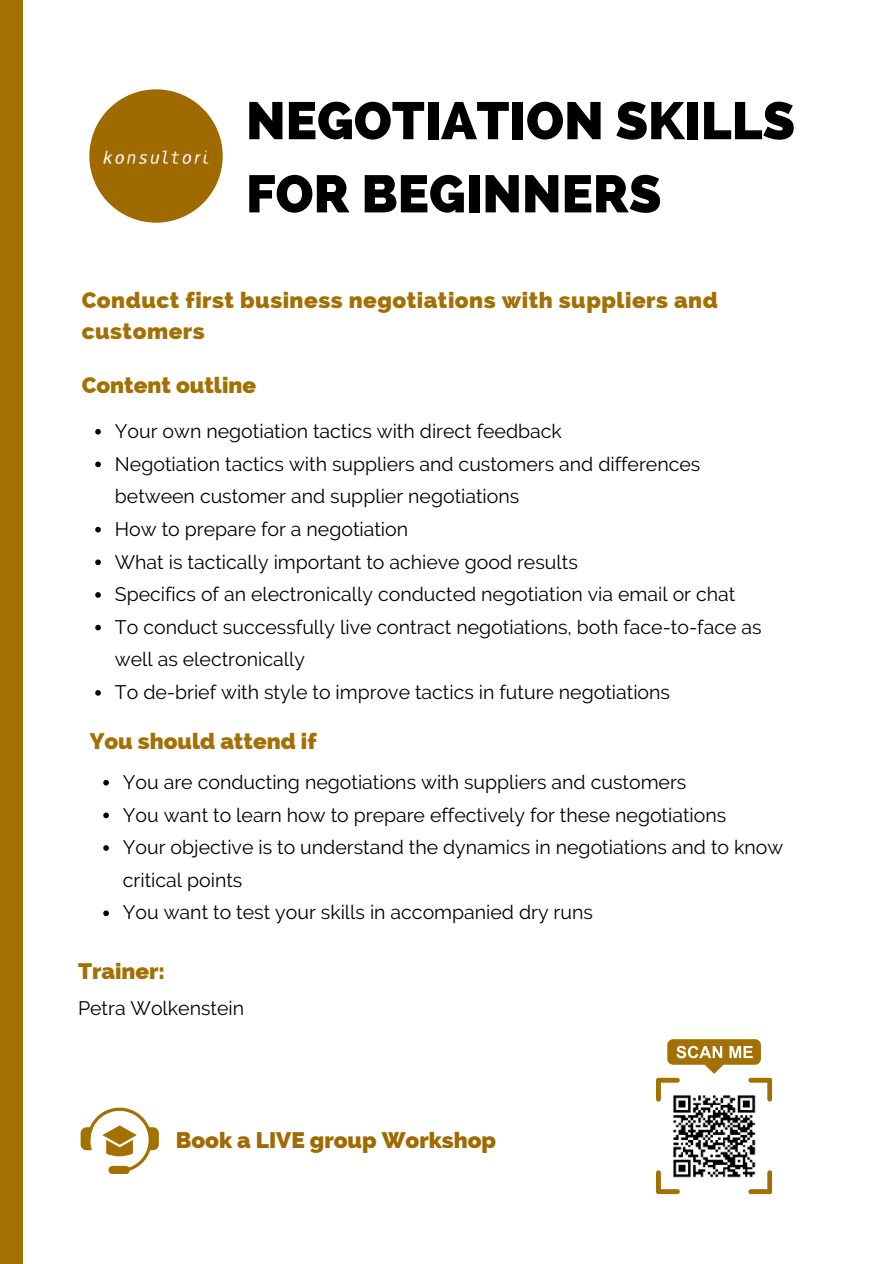
<style>
.page{position:relative;width:893px;height:1264px;background:#fff}
.page>*{position:absolute;margin:0;border:0;box-sizing:border-box;transform-origin:0 0}
.t1{font:800 52.5px/73.2px "Raleway";color:#000}
.t2{font:800 22.5px/30.3px "Raleway";letter-spacing:.025em;color:#a37003}
.t3{font:800 22.5px "Raleway";color:#a37003}
.t4{font:800 22.5px "Raleway";color:#9f6a00}
.t5{font:19.5px/32.7px "Raleway";color:#000}
</style>
<div class="page">
<div style="left:667px;top:1039px;width:93px;height:25px;background:#a37003;border-radius:6px"></div>
<svg style="left:676px;top:1045px;width:46px;height:13px"></svg>
<svg style="left:729px;top:1046px;width:23px;height:12px"></svg>
<svg style="left:704px;top:1064px;width:20px;height:9px"></svg>
<svg style="left:748px;top:1077px;width:23px;height:24px"></svg>
<svg style="left:656px;top:1077px;width:23px;height:24px"></svg>
<svg style="left:656px;top:1170px;width:23px;height:23px"></svg>
<svg style="left:748px;top:1170px;width:23px;height:23px"></svg>
<img style="left:661px;top:1083px;width:105px;height:105px">
<svg style="left:95px;top:429px;width:6px;height:5px"></svg>
<svg style="left:95px;top:461px;width:6px;height:6px"></svg>
<svg style="left:95px;top:527px;width:6px;height:5px"></svg>
<svg style="left:95px;top:559px;width:6px;height:6px"></svg>
<svg style="left:95px;top:592px;width:6px;height:5px"></svg>
<svg style="left:95px;top:624px;width:6px;height:6px"></svg>
<svg style="left:95px;top:690px;width:6px;height:5px"></svg>
<svg style="left:103px;top:780px;width:6px;height:5px"></svg>
<svg style="left:103px;top:812px;width:6px;height:6px"></svg>
<svg style="left:103px;top:845px;width:6px;height:5px"></svg>
<svg style="left:103px;top:910px;width:6px;height:6px"></svg>
<svg style="left:81px;top:1107px;width:77px;height:66px"></svg>
<div style="left:89px;top:89px;width:134px;height:134px;background:#9f6a00;border-radius:50%"></div>
<img style="left:103px;top:150px;width:106px;height:14px">
<div style="left:0;top:0;width:22px;height:1263px;background:#a37002"></div>
<h1 class="t1" style="left:246px;top:84px;width:550px">NEGOTIATION SKILLS<br>FOR BEGINNERS</h1>
<p class="t2" style="left:82px;top:285px;width:637px">Conduct first business negotiations with suppliers and customers</p>
<p class="t3" style="left:82px;top:371px;width:176px">Content outline</p>
<p class="t5" style="left:115px;top:414px;width:648px">Your own negotiation tactics with direct feedback<br>Negotiation tactics with suppliers and customers and differences between customer and supplier negotiations<br>How to prepare for a negotiation<br>What is tactically important to achieve good results<br>Specifics of an electronically conducted negotiation via email or chat To conduct successfully live contract negotiations, both face-to-face as well as electronically<br>To de-brief with style to improve tactics in future negotiations</p>
<p class="t3" style="left:90px;top:727px;width:228px">You should attend if</p>
<p class="t5" style="left:123px;top:765px;width:662px">You are conducting negotiations with suppliers and customers<br>You want to learn how to prepare effectively for these negotiations<br>Your objective is to understand the dynamics in negotiations and to know critical points<br>You want to test your skills in accompanied dry runs</p>
<p class="t3" style="left:78px;top:958px;width:88px">Trainer:</p>
<p class="t5" style="left:78px;top:991px;width:168px">Petra Wolkenstein</p>
<p class="t4" style="left:176px;top:1126px;width:322px">Book a LIVE group Workshop</p>
</div>
